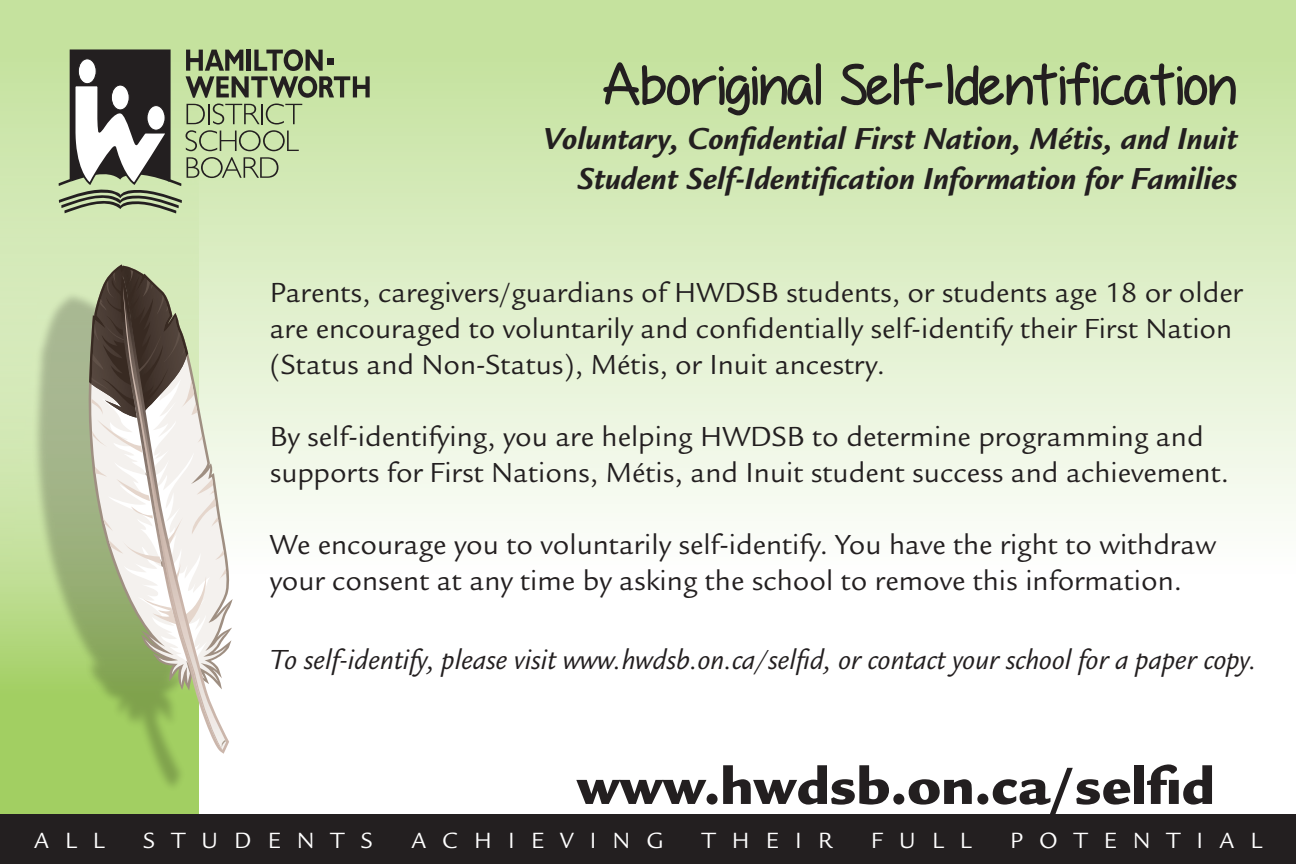
<style>
.page{position:relative;width:1296px;height:864px;background:#fff}
.page>*{position:absolute;margin:0;border:0;box-sizing:border-box;transform-origin:0 0}
.t1{font:57px "Passing Notes";color:#231f20}
.t2{font:900 57px "Legacy Sans Std";color:#231f20}
.t3{font:italic 700 33px/39.6px "Legacy Sans Std";color:#231f20;text-align:right}
.t4{font:30px/36px "Legacy Sans Std";color:#231f20}
.t5{font:italic 30px "Legacy Sans Std";color:#231f20}
.t6{font:24px "Legacy Sans Std";letter-spacing:.68em;color:#fff}
</style>
<div class="page">
<div style="left:0;top:0;width:1296px;height:616px;background:linear-gradient(to bottom,#c0e096,#fff)"></div>
<svg style="left:59px;top:49px;width:311px;height:164px;background:#a3b28e"></svg>
<div style="left:327px;top:58px;width:7px;height:7px;background:#231f20"></div>
<div style="left:0;top:814px;width:1296px;height:50px;background:#231f20"></div>
<img style="left:0;top:283px;width:241px;height:516px">
<svg style="left:88px;top:264px;width:145px;height:427px"></svg>
<svg style="left:89px;top:264px;width:137px;height:415px;background:#a2a98a"></svg>
<svg style="left:117px;top:275px;width:112px;height:479px;background:#b4bc9c"></svg>
<svg style="left:223px;top:287px;width:3px;height:463px"></svg>
<svg style="left:123px;top:287px;width:100px;height:463px;background:#c4c7b0"></svg>
<svg style="left:220px;top:740px;width:6px;height:8px"></svg>
<p class="t1" style="left:603px;top:51px;width:636px">Aboriginal Self-Identification</p>
<p class="t3" style="left:543px;top:119px;width:697px">Voluntary, Confidential First Nation, Métis, and Inuit<br>Student Self-Identification Information for Families</p>
<p class="t4" style="left:270px;top:275px;width:975px">Parents, caregivers/guardians of HWDSB students, or students age 18 or older are encouraged to voluntarily and confidentially self-identify their First Nation (Status and Non-Status), Métis, or Inuit ancestry.</p>
<p class="t4" style="left:270px;top:419px;width:961px">By self-identifying, you are helping HWDSB to determine programming and supports for First Nations, Métis, and Inuit student success and achievement.</p>
<p class="t4" style="left:270px;top:527px;width:948px">We encourage you to voluntarily self-identify. You have the right to withdraw your consent at any time by asking the school to remove this information.</p>
<p class="t5" style="left:270px;top:643px;width:989px">To self-identify, please visit www.hwdsb.on.ca/selfid, or contact your school for a paper copy.</p>
<p class="t2" style="left:577px;top:752px;width:640px">www.hwdsb.on.ca/selfid</p>
<p class="t6" style="left:34px;top:827px;width:72px">ALL</p>
<p class="t6" style="left:143px;top:827px;width:231px">STUDENTS</p>
<p class="t6" style="left:411px;top:827px;width:254px">ACHIEVING</p>
<p class="t6" style="left:702px;top:827px;width:132px">THEIR</p>
<p class="t6" style="left:871px;top:827px;width:102px">FULL</p>
<p class="t6" style="left:1010px;top:827px;width:253px">POTENTIAL</p>
</div>
